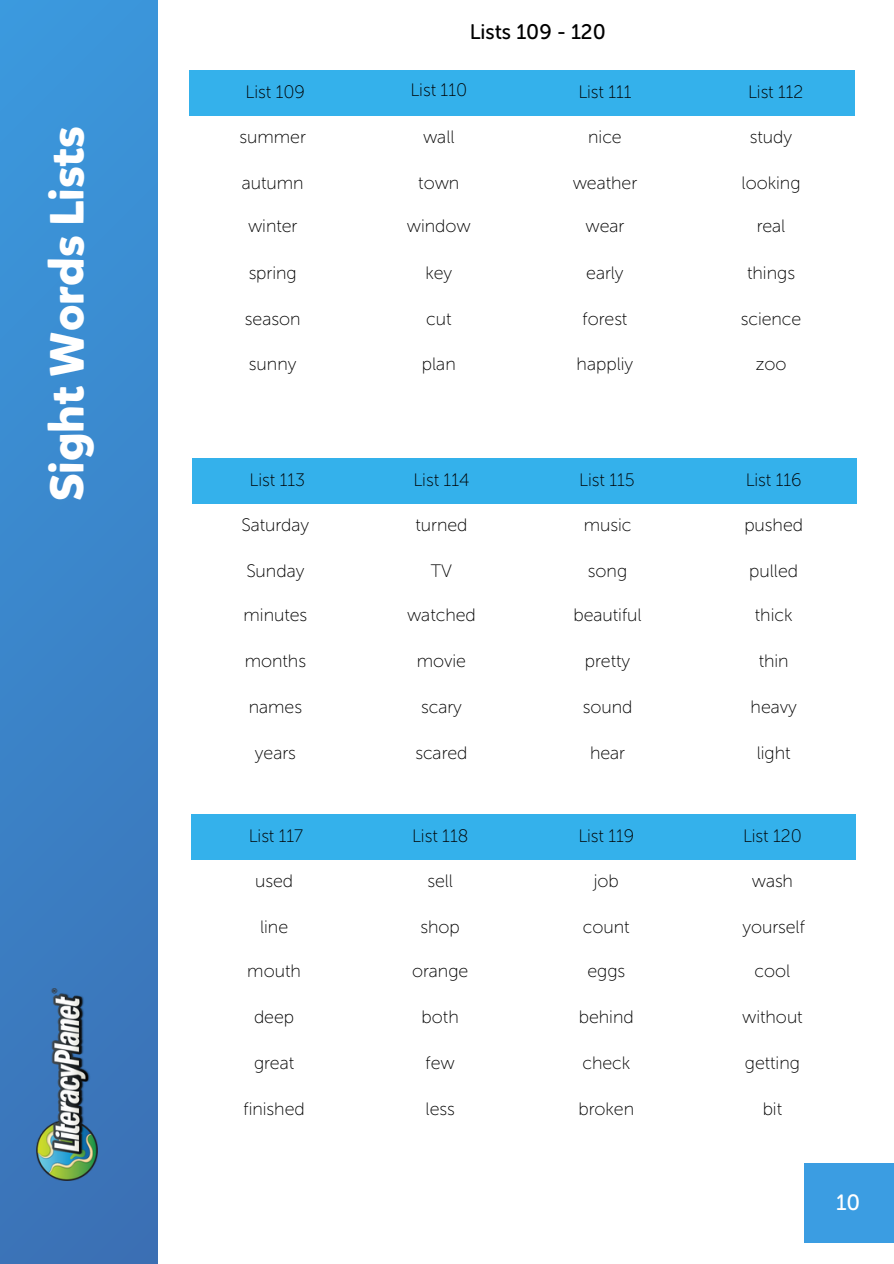
<style>
.page{position:relative;width:894px;height:1264px;background:#fff}
.page>*{position:absolute;margin:0;border:0;box-sizing:border-box;transform-origin:0 0}
.t1{font:47.25px "Mikado Bold DEMO";color:#fff}
.t2{font:22.05px "Museo Sans Rounded 500";color:#fff}
.t3{font:21px "Museo Sans Rounded 500";color:#000}
.t4{font:18px "Museo Sans Rounded 100";color:#000}
</style>
<div class="page">
<div style="left:0;top:0;width:157px;height:1263px;background:linear-gradient(to bottom,#3b98dc,#3b71b5)"></div>
<img style="left:36px;top:988px;width:61px;height:192px">
<div style="left:804px;top:1162px;width:89px;height:80px;background:#3b9de2"></div>
<div style="left:190px;top:70px;width:166px;height:46px;background:#34b1eb"></div>
<div style="left:356px;top:70px;width:165px;height:46px;background:#34b1eb"></div>
<div style="left:521px;top:70px;width:166px;height:46px;background:#34b1eb"></div>
<div style="left:687px;top:70px;width:166px;height:46px;background:#34b1eb"></div>
<div style="left:192px;top:458px;width:166px;height:46px;background:#34b1eb"></div>
<div style="left:358px;top:458px;width:166px;height:46px;background:#34b1eb"></div>
<div style="left:524px;top:458px;width:166px;height:46px;background:#34b1eb"></div>
<div style="left:690px;top:458px;width:166px;height:46px;background:#34b1eb"></div>
<div style="left:191px;top:814px;width:166px;height:46px;background:#34b1eb"></div>
<div style="left:357px;top:814px;width:166px;height:46px;background:#34b1eb"></div>
<div style="left:523px;top:814px;width:166px;height:46px;background:#34b1eb"></div>
<div style="left:689px;top:814px;width:166px;height:46px;background:#34b1eb"></div>
<p class="t4" style="left:245px;top:81px;width:61px">List 109</p>
<p class="t3" style="left:469px;top:20px;width:137px">Lists 109 - 120</p>
<p class="t4" style="left:410px;top:79px;width:58px">List 110</p>
<p class="t4" style="left:578px;top:81px;width:55px">List 111</p>
<p class="t4" style="left:747px;top:81px;width:57px">List 112</p>
<p class="t1" style="left:36px;top:501px;width:377px;rotate:-90deg">Sight Words Lists</p>
<h2 class="t4" style="left:239px;top:126px;width:68px">summer</h2>
<p class="t4" style="left:423px;top:126px;width:33px">wall</p>
<p class="t4" style="left:588px;top:126px;width:35px">nice</p>
<p class="t4" style="left:749px;top:126px;width:44px">study</p>
<p class="t4" style="left:572px;top:172px;width:66px">weather</p>
<p class="t4" style="left:585px;top:215px;width:40px">wear</p>
<p class="t4" style="left:586px;top:262px;width:39px">early</p>
<p class="t4" style="left:741px;top:172px;width:60px">looking</p>
<p class="t4" style="left:756px;top:215px;width:30px">real</p>
<p class="t4" style="left:747px;top:262px;width:49px">things</p>
<p class="t4" style="left:242px;top:172px;width:63px">autumn</p>
<p class="t4" style="left:248px;top:215px;width:51px">winter</p>
<p class="t4" style="left:248px;top:262px;width:50px">spring</p>
<p class="t4" style="left:418px;top:172px;width:43px">town</p>
<p class="t4" style="left:407px;top:215px;width:65px">window</p>
<p class="t4" style="left:425px;top:262px;width:28px">key</p>
<p class="t4" style="left:245px;top:308px;width:57px">season</p>
<p class="t4" style="left:426px;top:308px;width:27px">cut</p>
<p class="t4" style="left:582px;top:308px;width:46px">forest</p>
<p class="t4" style="left:740px;top:308px;width:62px">science</p>
<p class="t4" style="left:576px;top:353px;width:58px">happliy</p>
<p class="t4" style="left:249px;top:353px;width:49px">sunny</p>
<p class="t4" style="left:422px;top:353px;width:35px">plan</p>
<p class="t4" style="left:755px;top:353px;width:32px">zoo</p>
<p class="t4" style="left:745px;top:469px;width:57px">List 116</p>
<p class="t4" style="left:249px;top:469px;width:57px">List 113</p>
<p class="t4" style="left:413px;top:469px;width:57px">List 114</p>
<p class="t4" style="left:579px;top:469px;width:57px">List 115</p>
<p class="t4" style="left:241px;top:514px;width:69px">Saturday</p>
<p class="t4" style="left:246px;top:560px;width:59px">Sunday</p>
<p class="t4" style="left:243px;top:603px;width:65px">minutes</p>
<p class="t4" style="left:245px;top:650px;width:63px">months</p>
<p class="t4" style="left:415px;top:514px;width:53px">turned</p>
<p class="t4" style="left:431px;top:560px;width:23px">TV</p>
<p class="t4" style="left:407px;top:603px;width:70px">watched</p>
<h3 class="t4" style="left:417px;top:650px;width:51px">movie</h3>
<p class="t4" style="left:583px;top:514px;width:49px">music</p>
<p class="t4" style="left:587px;top:560px;width:41px">song</p>
<p class="t4" style="left:573px;top:603px;width:70px">beautiful</p>
<p class="t4" style="left:584px;top:650px;width:47px">pretty</p>
<p class="t4" style="left:744px;top:514px;width:60px">pushed</p>
<p class="t4" style="left:749px;top:560px;width:50px">pulled</p>
<p class="t4" style="left:754px;top:603px;width:39px">thick</p>
<p class="t4" style="left:758px;top:650px;width:32px">thin</p>
<p class="t4" style="left:249px;top:696px;width:55px">names</p>
<p class="t4" style="left:421px;top:696px;width:42px">scary</p>
<p class="t4" style="left:582px;top:696px;width:51px">sound</p>
<p class="t4" style="left:750px;top:696px;width:48px">heavy</p>
<p class="t4" style="left:255px;top:741px;width:42px">years</p>
<p class="t4" style="left:415px;top:741px;width:54px">scared</p>
<p class="t4" style="left:590px;top:741px;width:36px">hear</p>
<p class="t4" style="left:756px;top:741px;width:35px">light</p>
<p class="t4" style="left:249px;top:824px;width:56px">List 117</p>
<p class="t4" style="left:412px;top:824px;width:58px">List 118</p>
<p class="t4" style="left:578px;top:824px;width:57px">List 119</p>
<p class="t4" style="left:742px;top:824px;width:60px">List 120</p>
<p class="t4" style="left:255px;top:870px;width:39px">used</p>
<p class="t4" style="left:427px;top:870px;width:27px">sell</p>
<p class="t4" style="left:593px;top:870px;width:27px">job</p>
<p class="t4" style="left:751px;top:870px;width:43px">wash</p>
<p class="t4" style="left:260px;top:916px;width:30px">line</p>
<p class="t4" style="left:247px;top:959px;width:55px">mouth</p>
<p class="t4" style="left:254px;top:1006px;width:42px">deep</p>
<p class="t4" style="left:420px;top:916px;width:41px">shop</p>
<p class="t4" style="left:412px;top:959px;width:58px">orange</p>
<p class="t4" style="left:421px;top:1006px;width:39px">both</p>
<p class="t4" style="left:582px;top:916px;width:48px">count</p>
<p class="t4" style="left:587px;top:959px;width:39px">eggs</p>
<p class="t4" style="left:578px;top:1006px;width:56px">behind</p>
<p class="t4" style="left:742px;top:916px;width:64px">yourself</p>
<p class="t4" style="left:754px;top:959px;width:37px">cool</p>
<p class="t4" style="left:742px;top:1006px;width:62px">without</p>
<p class="t4" style="left:254px;top:1052px;width:42px">great</p>
<p class="t4" style="left:425px;top:1052px;width:31px">few</p>
<p class="t4" style="left:582px;top:1052px;width:49px">check</p>
<p class="t4" style="left:744px;top:1052px;width:57px">getting</p>
<p class="t4" style="left:243px;top:1097px;width:63px">finished</p>
<p class="t4" style="left:425px;top:1097px;width:31px">less</p>
<p class="t4" style="left:578px;top:1097px;width:57px">broken</p>
<p class="t4" style="left:762px;top:1097px;width:21px">bit</p>
<h1 class="t2" style="left:835px;top:1188px;width:26px">10</h1>
</div>
